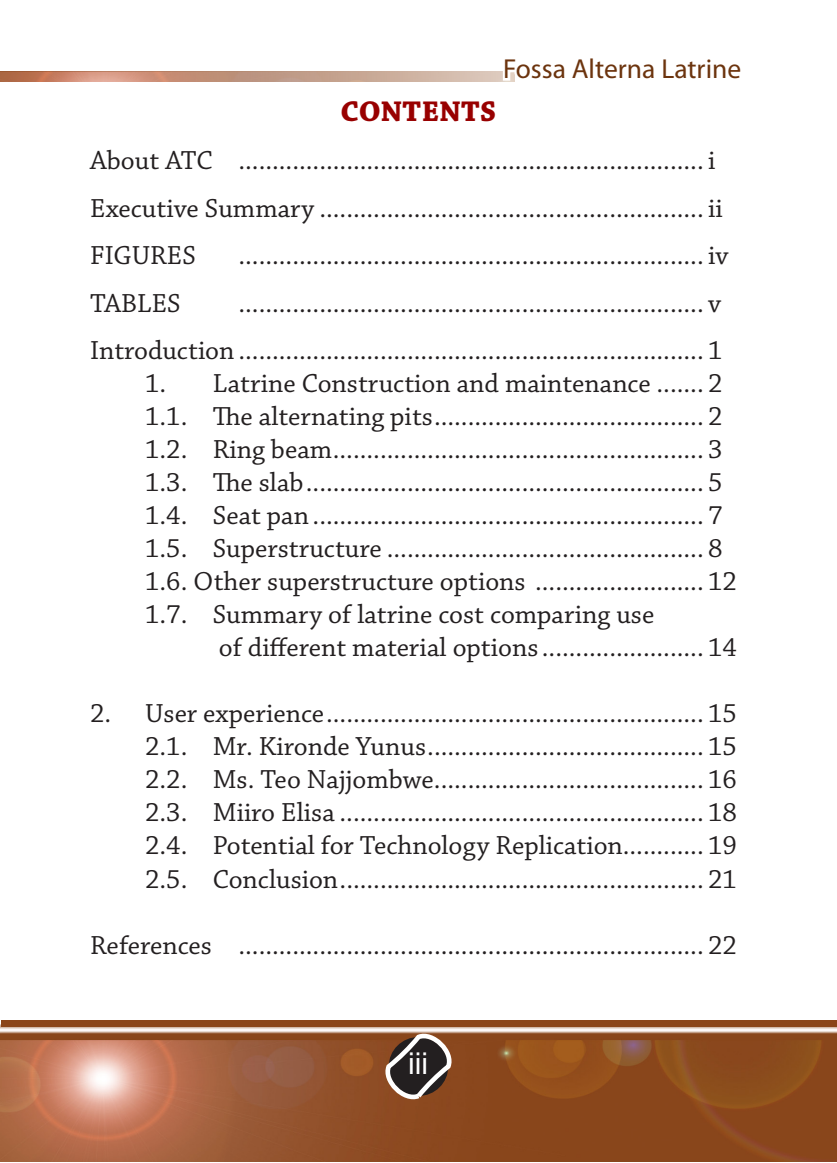
<style>
.page{position:relative;width:837px;height:1163px;background:#fff}
.page>*{position:absolute;margin:0;border:0;box-sizing:border-box;transform-origin:0 0}
.t1{font:700 30px "Chaparral Pro";letter-spacing:.01em;color:#980000}
.t2{font:30px "Arial";color:#fff}
.t3{font:27.5px "Chaparral Pro";color:#231f20}
.t4{font:27.5px "Myriad Pro";color:#6c340e}
</style>
<div class="page">
<img style="left:0;top:72px;width:500px;height:10px">
<img style="left:0;top:1026px;width:836px;height:134px">
<div style="left:1px;top:1020px;width:835px;height:6px;background:#8b4519"></div>
<svg style="left:383px;top:1031px;width:71px;height:71px;background:#715749"></svg>
<p class="t4" style="left:503px;top:52px;width:239px">Fossa Alterna Latrine</p>
<p class="t1" style="left:340px;top:94px;width:157px">CONTENTS</p>
<p class="t3" style="left:90px;top:145px;width:626px">About ATC ..................................................................... i</p>
<p class="t3" style="left:90px;top:192px;width:634px">Executive Summary ......................................................... ii</p>
<p class="t3" style="left:90px;top:240px;width:107px">FIGURES</p>
<p class="t3" style="left:238px;top:240px;width:491px">..................................................................... iv</p>
<p class="t3" style="left:90px;top:287px;width:92px">TABLES</p>
<p class="t3" style="left:238px;top:287px;width:484px">..................................................................... v</p>
<p class="t3" style="left:90px;top:335px;width:633px">Introduction ..................................................................... 1</p>
<p class="t3" style="left:145px;top:368px;width:578px">1. Latrine Construction and maintenance ....... 2</p>
<p class="t3" style="left:145px;top:401px;width:578px">1.1. The alternating pits........................................ 2</p>
<p class="t3" style="left:145px;top:434px;width:578px">1.2. Ring beam....................................................... 3</p>
<p class="t3" style="left:145px;top:467px;width:578px">1.3. The slab........................................................... 5</p>
<p class="t3" style="left:145px;top:500px;width:578px">1.4. Seat pan.......................................................... 7</p>
<p class="t3" style="left:145px;top:533px;width:578px">1.5. Superstructure ............................................... 8</p>
<p class="t3" style="left:145px;top:566px;width:593px">1.6. Other superstructure options ......................... 12</p>
<p class="t3" style="left:145px;top:599px;width:510px">1.7. Summary of latrine cost comparing use</p>
<p class="t3" style="left:219px;top:632px;width:519px">of different material options ........................ 14</p>
<p class="t3" style="left:90px;top:698px;width:648px">2. User experience........................................................ 15</p>
<p class="t3" style="left:145px;top:731px;width:593px">2.1. Mr. Kironde Yunus......................................... 15</p>
<p class="t3" style="left:145px;top:764px;width:593px">2.2. Ms. Teo Najjombwe........................................ 16</p>
<p class="t3" style="left:145px;top:797px;width:593px">2.3. Miiro Elisa ...................................................... 18</p>
<p class="t3" style="left:145px;top:830px;width:593px">2.4. Potential for Technology Replication............ 19</p>
<p class="t3" style="left:145px;top:863px;width:593px">2.5. Conclusion...................................................... 21</p>
<p class="t3" style="left:90px;top:929px;width:648px">References ..................................................................... 22</p>
<p class="t2" style="left:408px;top:1043px;width:21px">iii</p>
</div>
